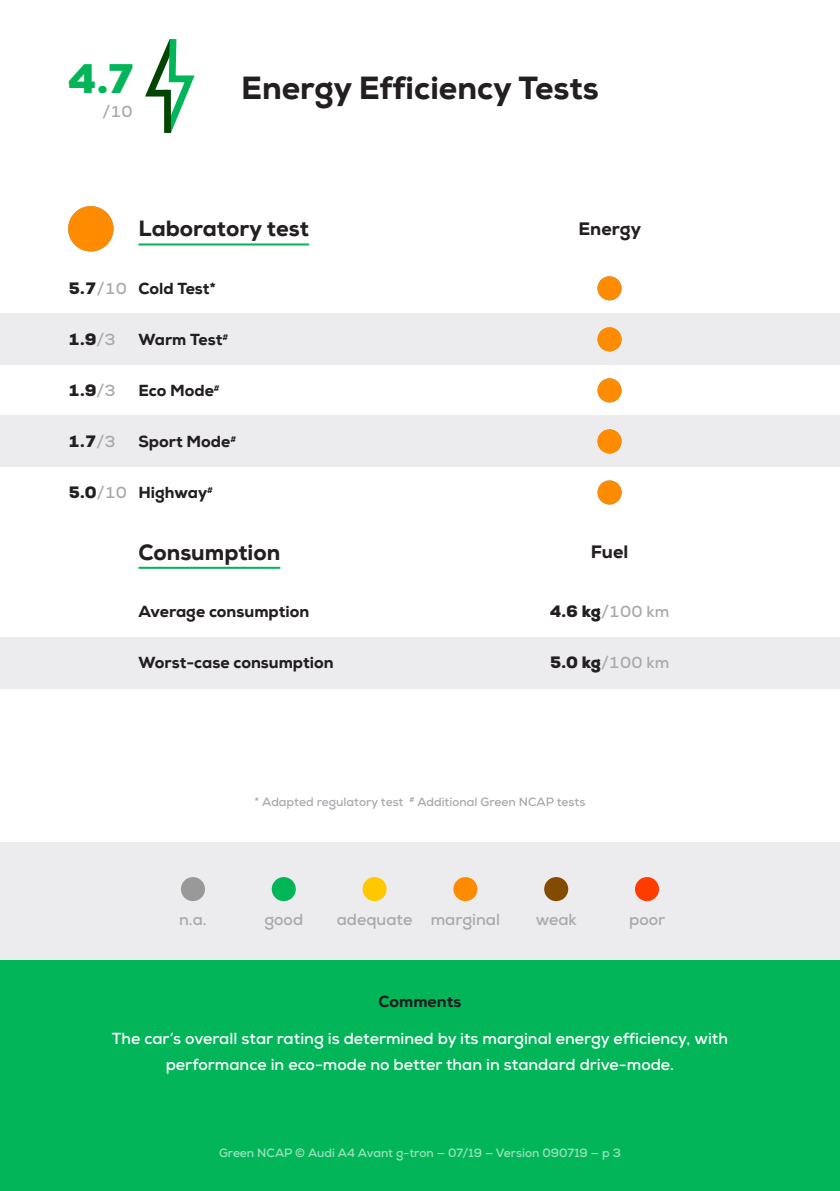
<style>
.page{position:relative;width:840px;height:1191px;background:#fff}
.page>*{position:absolute;margin:0;border:0;box-sizing:border-box;transform-origin:0 0}
.t1{font:900 40px "Nexa";color:#03b559}
.Testtitle{font:800 32px "Nexa";color:#231f20}
.TestSubtitle{font:800 22px "Nexa";color:#231f20}
.TestCategory{font:800 18px "Nexa";color:#231f20}
.CommentsBody{font:700 16px/26px "Nexa";color:#fff;text-align:center}
.Testname{font:800 16px "Nexa";color:#231f20}
.t2{font:700 16px "Nexa";color:#a8a9ad}
.t3{font:900 16px "Nexa";color:#231f20}
.CommentsTitle{font:800 16px "Nexa";color:#231f20}
.AdditionalInfo{font:700 12px "Nexa";color:#9ae1bd}
.t4{font:700 12px "Nexa";color:#a8a9ad}
.s1{font-weight:700;color:#a8a9ad}
.s2{font-weight:900;color:#231f20}
</style>
<div class="page">
<div style="left:0;top:960px;width:839px;height:231px;background:#03b559"></div>
<div style="left:0;top:842px;width:839px;height:118px;background:#ececee"></div>
<div style="left:0;top:314px;width:839px;height:51px;background:#ececee"></div>
<div style="left:0;top:416px;width:839px;height:51px;background:#ececee"></div>
<div style="left:0;top:637px;width:839px;height:51px;background:#ececee"></div>
<div style="left:181px;top:877px;width:24px;height:24px;background:#999;border-radius:50%"></div>
<div style="left:271px;top:877px;width:24px;height:24px;background:#03b559;border-radius:50%"></div>
<div style="left:362px;top:877px;width:24px;height:24px;background:#ffc800;border-radius:50%"></div>
<div style="left:453px;top:877px;width:24px;height:24px;background:#ff8c00;border-radius:50%"></div>
<div style="left:544px;top:877px;width:24px;height:24px;background:#824b00;border-radius:50%"></div>
<div style="left:634px;top:877px;width:24px;height:24px;background:#ff3c00;border-radius:50%"></div>
<svg style="left:145px;top:39px;width:50px;height:95px"></svg>
<div style="left:164px;top:90px;width:7px;height:43px;background:#004500"></div>
<hr style="left:138px;top:567px;width:142px;height:2px;background:#03b559">
<svg style="left:68px;top:206px;width:45px;height:45px;fill:#ff8c00"></svg>
<hr style="left:138px;top:243px;width:171px;height:2px;background:#03b559">
<div style="left:597px;top:276px;width:24px;height:24px;background:#ff8c00"></div>
<svg style="left:597px;top:327px;width:24px;height:24px"></svg>
<svg style="left:597px;top:378px;width:24px;height:24px"></svg>
<svg style="left:597px;top:429px;width:24px;height:24px"></svg>
<svg style="left:597px;top:480px;width:24px;height:24px"></svg>
<p class="t1" style="left:68px;top:52px;width:66px">4.7</p>
<p class="t2" style="left:102px;top:101px;width:32px">/10</p>
<p class="Testtitle" style="left:241px;top:68px;width:359px">Energy Efficiency Tests</p>
<p class="TestSubtitle" style="left:138px;top:215px;width:172px">Laboratory test</p>
<p class="TestCategory" style="left:578px;top:217px;width:64px">Energy</p>
<p class="t3" style="left:68px;top:277px;width:60px">5.7<span class="s1">/10</span></p>
<p class="Testname" style="left:138px;top:278px;width:79px">Cold Test*</p>
<p class="t3" style="left:68px;top:329px;width:49px">1.9<span class="s1">/3</span></p>
<p class="Testname" style="left:138px;top:329px;width:91px">Warm Test<sup>#</sup></p>
<p class="t3" style="left:68px;top:380px;width:49px">1.9<span class="s1">/3</span></p>
<p class="Testname" style="left:138px;top:380px;width:83px">Eco Mode<sup>#</sup></p>
<p class="t3" style="left:68px;top:431px;width:49px">1.7<span class="s1">/3</span></p>
<p class="Testname" style="left:138px;top:431px;width:99px">Sport Mode<sup>#</sup></p>
<p class="t3" style="left:68px;top:482px;width:60px">5.0<span class="s1">/10</span></p>
<p class="Testname" style="left:138px;top:482px;width:76px">Highway<sup>#</sup></p>
<p class="TestSubtitle" style="left:138px;top:538px;width:143px">Consumption</p>
<p class="TestCategory" style="left:590px;top:540px;width:39px">Fuel</p>
<p class="Testname" style="left:138px;top:601px;width:172px">Average consumption</p>
<p class="t2" style="left:549px;top:601px;width:121px"><span class="s2">4.6 kg</span>/100 km</p>
<p class="Testname" style="left:138px;top:652px;width:196px">Worst-case consumption</p>
<p class="t2" style="left:549px;top:652px;width:121px"><span class="s2">5.0 kg</span>/100 km</p>
<p class="t4" style="left:254px;top:794px;width:332px">* Adapted regulatory test <sup>#</sup> Additional Green NCAP tests</p>
<p class="t2" style="left:179px;top:909px;width:29px">n.a.</p>
<p class="t2" style="left:264px;top:909px;width:40px">good</p>
<p class="t2" style="left:336px;top:909px;width:165px">adequate marginal</p>
<p class="t2" style="left:535px;top:909px;width:43px">weak</p>
<p class="t2" style="left:628px;top:909px;width:38px">poor</p>
<p class="CommentsTitle" style="left:378px;top:991px;width:84px">Comments</p>
<p class="CommentsBody" style="left:112px;top:1025px;width:617px">The car’s overall star rating is determined by its marginal energy efficiency, with performance in eco-mode no better than in standard drive-mode.</p>
<p class="AdditionalInfo" style="left:219px;top:1145px;width:403px">Green NCAP © Audi A4 Avant g-tron — 07/19 — Version 090719 — p 3</p>
</div>
